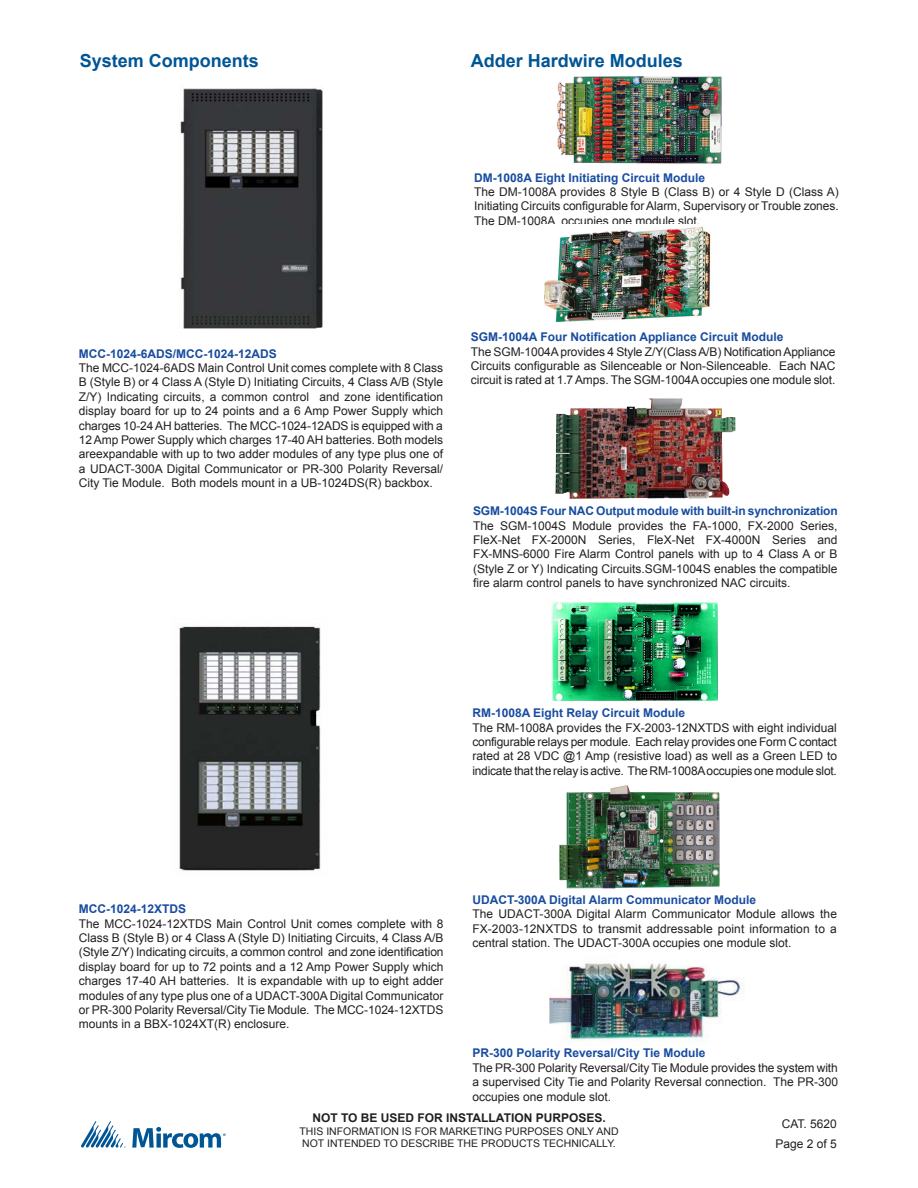
<style>
.page{position:relative;width:918px;height:1188px;background:#fff}
.page>*{position:absolute;margin:0;border:0;box-sizing:border-box;transform-origin:0 0}
.t1{font:700 18px "Arial";color:#005595}
.ParaStyle01-Leading_Auto__Align_Left{font:12px/14.4px "Arial";color:#231f20;text-align:justify}
.t2{font:700 12px "Arial";color:#184ca0}
.ParaStyle01-Leading_Auto__Align_Left-2{font:700 12px "Arial";color:#231f20}
.ParaStyle12-Leading_20_9_pts__Align_Just{font:12px "Arial";color:#231f20}
.ParaStyle01-Leading_Auto__Align_Left-3{font:10.5px/12.6px "Arial";color:#231f20}
</style>
<div class="page">
<svg style="left:81px;top:1121px;width:44px;height:27px"></svg>
<svg style="left:132px;top:1127px;width:94px;height:21px"></svg>
<img style="left:544px;top:226px;width:167px;height:96px">
<img style="left:551px;top:602px;width:167px;height:100px">
<img style="left:557px;top:76px;width:165px;height:88px">
<img style="left:559px;top:785px;width:161px;height:104px">
<img style="left:549px;top:962px;width:196px;height:79px">
<img style="left:179px;top:626px;width:142px;height:245px">
<img style="left:180px;top:88px;width:143px;height:241px">
<img style="left:555px;top:399px;width:180px;height:100px">
<p class="t1" style="left:80px;top:49px;width:181px">System Components</p>
<p class="t1" style="left:471px;top:49px;width:214px">Adder Hardwire Modules</p>
<p class="t2" style="left:474px;top:169px;width:232px">DM-1008A Eight Initiating Circuit Module</p>
<p class="ParaStyle01-Leading_Auto__Align_Left" style="left:474px;top:185px;width:366px">The DM-1008A provides 8 Style B (Class B) or 4 Style D (Class A)<br>Initiating Circuits configurable for Alarm, Supervisory or Trouble zones.<br>The DM-1008A occupies one module slot.</p>
<p class="t2" style="left:79px;top:345px;width:200px">MCC-1024-6ADS/MCC-1024-12ADS</p>
<p class="ParaStyle01-Leading_Auto__Align_Left" style="left:79px;top:361px;width:366px">The MCC-1024-6ADS Main Control Unit comes complete with 8 Class B (Style B) or 4 Class A (Style D) Initiating Circuits, 4 Class A/B (Style Z/Y) Indicating circuits, a common control and zone identification display board for up to 24 points and a 6 Amp Power Supply which charges 10-24 AH batteries. The MCC-1024-12ADS is equipped with a 12 Amp Power Supply which charges 17-40 AH batteries. Both models areexpandable with up to two adder modules of any type plus one of a UDACT-300A Digital Communicator or PR-300 Polarity Reversal/ City Tie Module. Both models mount in a UB-1024DS(R) backbox.</p>
<p class="t2" style="left:471px;top:329px;width:314px">SGM-1004A Four Notification Appliance Circuit Module</p>
<p class="ParaStyle01-Leading_Auto__Align_Left" style="left:471px;top:344px;width:366px">The SGM-1004A provides 4 Style Z/Y(Class A/B) Notification Appliance Circuits configurable as Silenceable or Non-Silenceable. Each NAC circuit is rated at 1.7 Amps. The SGM-1004A occupies one module slot.</p>
<p class="t2" style="left:473px;top:503px;width:366px">SGM-1004S Four NAC Output module with built-in synchronization</p>
<p class="ParaStyle01-Leading_Auto__Align_Left" style="left:473px;top:518px;width:366px">The SGM-1004S Module provides the FA-1000, FX-2000 Series, FleX-Net FX-2000N Series, FleX-Net FX-4000N Series and FX-MNS-6000 Fire Alarm Control panels with up to 4 Class A or B (Style Z or Y) Indicating Circuits.SGM-1004S enables the compatible fire alarm control panels to have synchronized NAC circuits.</p>
<p class="t2" style="left:472px;top:705px;width:214px">RM-1008A Eight Relay Circuit Module</p>
<p class="ParaStyle01-Leading_Auto__Align_Left" style="left:472px;top:720px;width:366px">The RM-1008A provides the FX-2003-12NXTDS with eight individual configurable relays per module. Each relay provides one Form C contact rated at 28 VDC @1 Amp (resistive load) as well as a Green LED to indicate that the relay is active. The RM-1008A occupies one module slot.</p>
<p class="t2" style="left:79px;top:901px;width:109px">MCC-1024-12XTDS</p>
<p class="ParaStyle01-Leading_Auto__Align_Left" style="left:79px;top:916px;width:366px">The MCC-1024-12XTDS Main Control Unit comes complete with 8<br>Class B (Style B) or 4 Class A (Style D) Initiating Circuits, 4 Class A/B (Style Z/Y) Indicating circuits, a common control and zone identification display board for up to 72 points and a 12 Amp Power Supply which charges 17-40 AH batteries. It is expandable with up to eight adder modules of any type plus one of a UDACT-300A Digital Communicator or PR-300 Polarity Reversal/City Tie Module. The MCC-1024-12XTDS mounts in a BBX-1024XT(R) enclosure.</p>
<p class="t2" style="left:472px;top:892px;width:285px">UDACT-300A Digital Alarm Communicator Module</p>
<p class="ParaStyle01-Leading_Auto__Align_Left" style="left:472px;top:907px;width:366px">The UDACT-300A Digital Alarm Communicator Module allows the FX-2003-12NXTDS to transmit addressable point information to a central station. The UDACT-300A occupies one module slot.</p>
<p class="t2" style="left:472px;top:1045px;width:235px">PR-300 Polarity Reversal/City Tie Module</p>
<p class="ParaStyle01-Leading_Auto__Align_Left" style="left:472px;top:1061px;width:367px">The PR-300 Polarity Reversal/City Tie Module provides the system with a supervised City Tie and Polarity Reversal connection. The PR-300 occupies one module slot.</p>
<p class="ParaStyle01-Leading_Auto__Align_Left-2" style="left:312px;top:1110px;width:295px">NOT TO BE USED FOR INSTALLATION PURPOSES.</p>
<p class="ParaStyle01-Leading_Auto__Align_Left-3" style="left:299px;top:1125px;width:321px">THIS INFORMATION IS FOR MARKETING PURPOSES ONLY AND<br>NOT INTENDED TO DESCRIBE THE PRODUCTS TECHNICALLY.</p>
<p class="ParaStyle12-Leading_20_9_pts__Align_Just" style="left:782px;top:1116px;width:57px">CAT. 5620</p>
<p class="ParaStyle01-Leading_Auto__Align_Left" style="left:776px;top:1136px;width:63px">Page 2 of 5</p>
</div>
